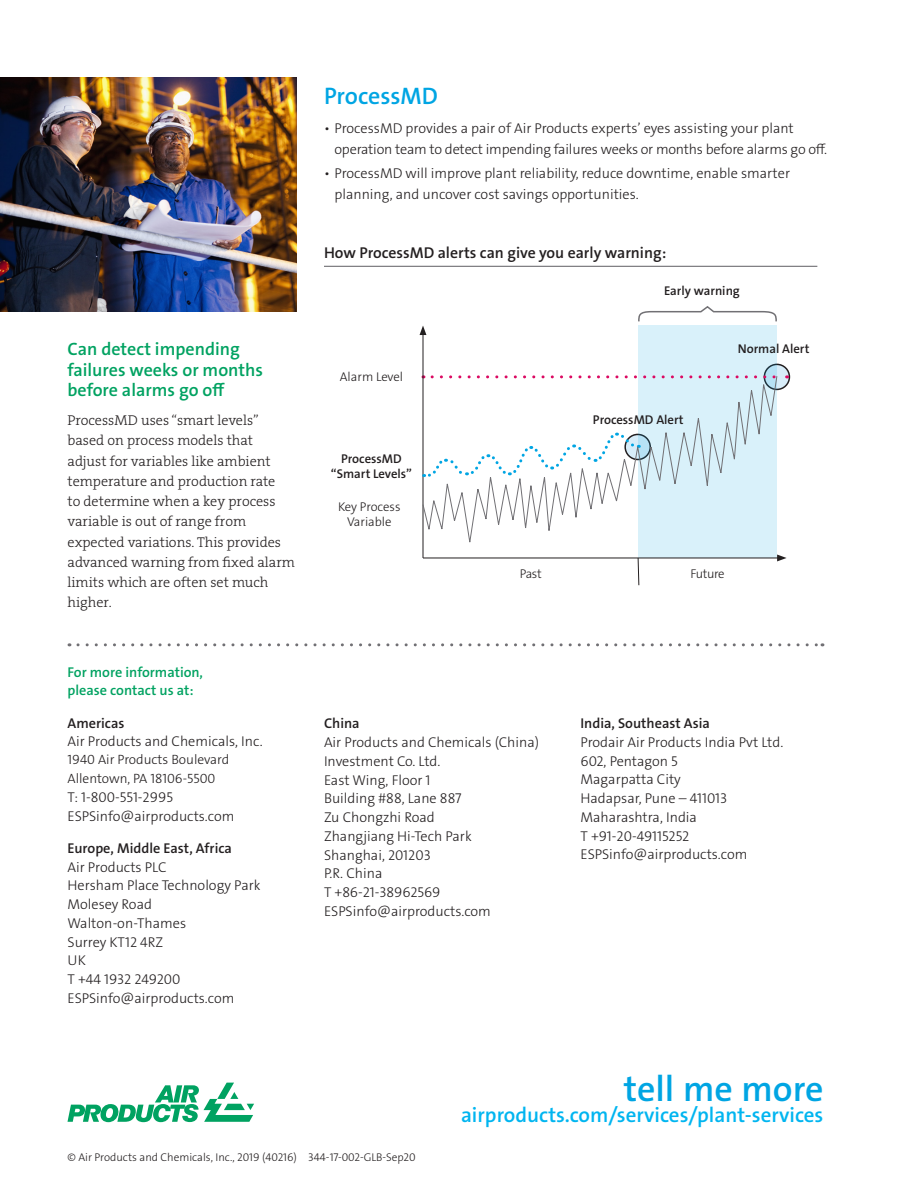
<style>
.page{position:relative;width:918px;height:1188px;background:#fff}
.page>*{position:absolute;margin:0;border:0;box-sizing:border-box;transform-origin:0 0}
.t1{font:600 36px "The Sans LF";color:#00a5e3}
.t2{font:600 24px "The Sans LF";color:#00a5e3}
.t3{font:600 21px "The Sans LF";color:#00b5f0}
.t4{font:600 18px/20.2px "The Sans LF";color:#00a261}
.t5{font:600 15.75px "The Sans LF";color:#231f20}
.t6{font:300 14.25px/18.8px "The Sans LF";color:#231f20}
.t7{font:14.25px/20.2px "The Serif LP3 Lig";color:#231f20}
.t8{font:600 14.25px "The Sans LF";color:#231f20}
.t9{font:600 14.25px/18px "The Sans LF";color:#00a261}
.t10{font:300 13.5px/18.8px "The Sans LF";color:#231f20}
.t11{font:600 12.75px/15px "The Sans LF";color:#231f20;text-align:center}
.t12{font:300 12.75px/15px "The Sans LF";letter-spacing:-.01em;color:#231f20;text-align:center}
.t13{font:300 11.25px "The Sans LF";color:#231f20}
</style>
<div class="page">
<div style="left:764px;top:364px;width:25px;height:25px;background:#d8edf9;border-radius:50%"></div>
<div style="left:764px;top:364px;width:26px;height:26px;border:2px solid #231f20;border-radius:50%"></div>
<div style="left:638px;top:326px;width:139px;height:232px;background:#d9f1fa"></div>
<svg style="left:68px;top:1083px;width:186px;height:39px"></svg>
<img style="left:0;top:77px;width:297px;height:234px">
<hr style="left:324px;top:266px;width:493px;height:1px;background:#717074">
<hr style="left:423px;top:333px;width:1px;height:225px;background:#231f20">
<svg style="left:420px;top:326px;width:6px;height:9px"></svg>
<hr style="left:423px;top:558px;width:357px;height:1px;background:#231f20">
<svg style="left:777px;top:555px;width:10px;height:6px"></svg>
<svg style="left:637px;top:557px;width:3px;height:29px"></svg>
<svg style="left:78px;top:643px;width:745px;height:3px"></svg>
<svg style="left:422px;top:375px;width:356px;height:172px"></svg>
<svg style="left:638px;top:306px;width:139px;height:16px"></svg>
<h2 class="t2" style="left:324px;top:81px;width:116px">ProcessMD</h2>
<p class="t6" style="left:335px;top:119px;width:494px;line-height:20.2px;text-indent:-11px">• ProcessMD provides a pair of Air Products experts’ eyes assisting your plant operation team to detect impending failures weeks or months before alarms go off.</p>
<p class="t6" style="left:335px;top:164px;width:457px;line-height:20.2px;text-indent:-11px">• ProcessMD will improve plant reliability, reduce downtime, enable smarter planning, and uncover cost savings opportunities.</p>
<p class="t5" style="left:324px;top:243px;width:344px">How ProcessMD alerts can give you early warning:</p>
<p class="t4" style="left:68px;top:339px;width:197px">Can detect impending failures weeks or months before alarms go off</p>
<p class="t7" style="left:68px;top:410px;width:229px">ProcessMD uses “smart levels” based on process models that adjust for variables like ambient temperature and production rate<br>to determine when a key process variable is out of range from expected variations. This provides advanced warning from fixed alarm limits which are often set much higher.</p>
<p class="t9" style="left:68px;top:664px;width:137px">For more information, please contact us at:</p>
<p class="t8" style="left:68px;top:714px;width:58px">Americas</p>
<p class="t6" style="left:68px;top:732px;width:197px">Air Products and Chemicals, Inc.</p>
<p class="t10" style="left:68px;top:751px;width:163px">1940 Air Products Boulevard<br>Allentown, PA 18106-5500</p>
<p class="t6" style="left:68px;top:788px;width:168px">T: 1-800-551-2995<br>ESPSinfo@airproducts.com</p>
<p class="t8" style="left:68px;top:839px;width:166px">Europe, Middle East, Africa</p>
<p class="t6" style="left:68px;top:858px;width:195px">Air Products PLC<br>Hersham Place Technology Park<br>Molesey Road<br>Walton-on-Thames<br>Surrey KT12 4RZ<br>UK<br>T +44 1932 249200<br>ESPSinfo@airproducts.com</p>
<p class="t11" style="left:664px;top:283px;width:77px">Early warning</p>
<p class="t12" style="left:340px;top:369px;width:65px">Alarm Level</p>
<p class="t11" style="left:331px;top:451px;width:83px">ProcessMD “Smart Levels”</p>
<p class="t12" style="left:338px;top:499px;width:64px">Key Process<br>Variable</p>
<p class="t11" style="left:593px;top:413px;width:92px">ProcessMD Alert</p>
<p class="t11" style="left:738px;top:341px;width:73px">Normal Alert</p>
<p class="t12" style="left:520px;top:566px;width:24px">Past</p>
<p class="t12" style="left:690px;top:566px;width:36px">Future</p>
<p class="t8" style="left:324px;top:714px;width:37px">China</p>
<p class="t6" style="left:324px;top:733px;width:217px">Air Products and Chemicals (China)<br>Investment Co. Ltd.<br>East Wing, Floor 1<br>Building #88, Lane 887<br>Zu Chongzhi Road<br>Zhangjiang Hi-Tech Park<br>Shanghai, 201203<br>P.R. China<br>T +86-21-38962569<br>ESPSinfo@airproducts.com</p>
<p class="t8" style="left:580px;top:714px;width:131px">India, Southeast Asia</p>
<p class="t6" style="left:580px;top:733px;width:204px">Prodair Air Products India Pvt Ltd.<br>602, Pentagon 5<br>Magarpatta City<br>Hadapsar, Pune – 411013<br>Maharashtra, India<br>T +91-20-49115252<br>ESPSinfo@airproducts.com</p>
<h1 class="t1" style="left:624px;top:1065px;width:201px">tell me more</h1>
<h3 class="t3" style="left:461px;top:1101px;width:364px">airproducts.com/services/plant-services</h3>
<p class="t13" style="left:68px;top:1150px;width:350px">© Air Products and Chemicals, Inc., 2019 (40216) 344-17-002-GLB-Sep20</p>
</div>
